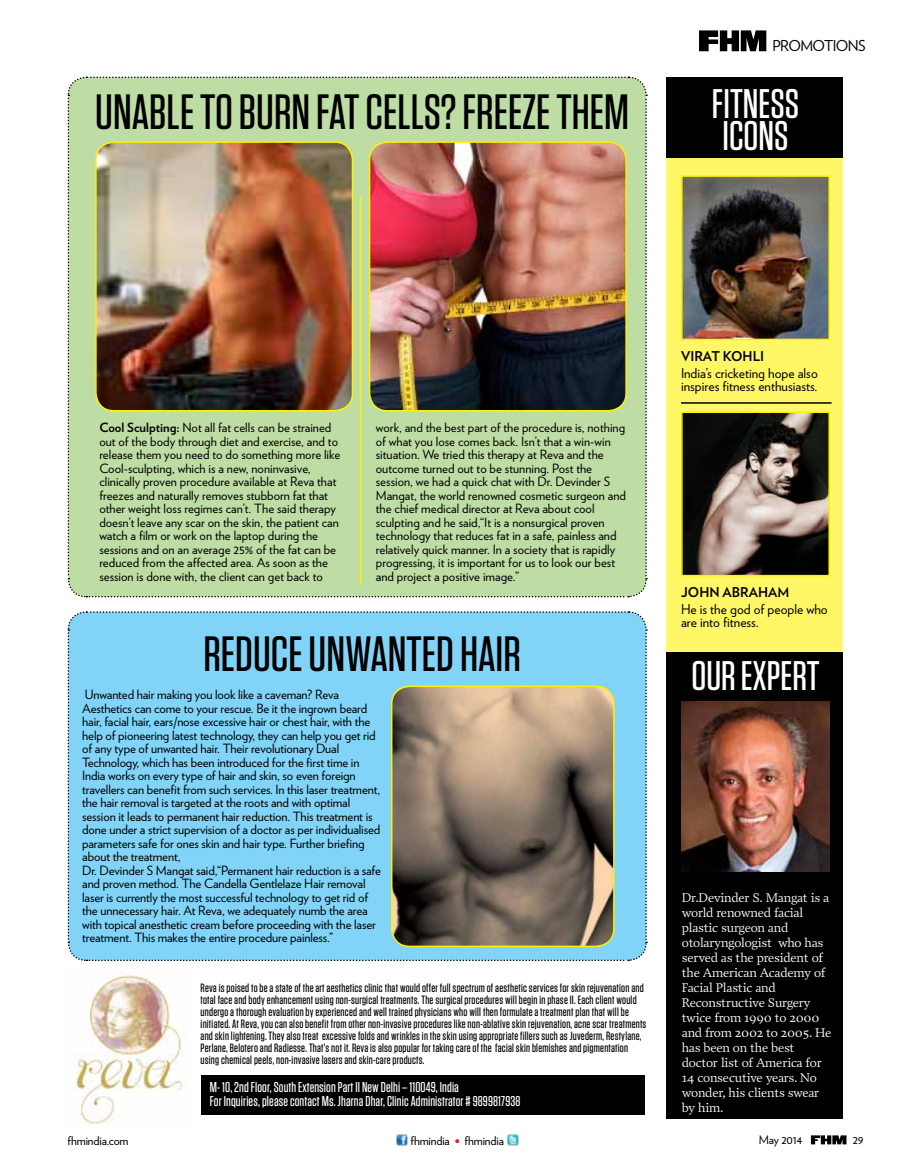
<style>
.page{position:relative;width:906px;height:1174px;background:#fff}
.page>*{position:absolute;margin:0;border:0;box-sizing:border-box;transform-origin:0 0}
.t1{font:500 49.5px "Tungsten";color:#000}
.t2{font:500 41.25px/32.4px "Tungsten";color:#fff}
.t3{font:15px "Verlag";letter-spacing:-.04em;color:#000}
.t4{font:500 14.25px/13.5px "Tungsten";letter-spacing:.01em;color:#fff}
.t5{font:13.5px/13.5px "Verlag";color:#000}
.t6{font:700 13.5px "Verlag";color:#000}
.t7{font:12.75px/13.5px "Verlag";letter-spacing:-.01em;color:#000}
.t8{font:12.75px/15px "Prensa";letter-spacing:-.02em;color:#fff}
.t9{font:500 12px/12px "Tungsten";letter-spacing:.02em;color:#000}
.t10{font:12px "Verlag";letter-spacing:-.015em;color:#000}
.s1{font-weight:700}
.s2{font-weight:900;font-size:10.5px;color:#ed1d24}
</style>
<div class="page">
<div style="left:67px;top:76px;width:580px;height:522px;background:#bddda4"></div>
<div style="left:67px;top:611px;width:580px;height:351px;background:#81d4f7"></div>
<div style="left:666px;top:77px;width:177px;height:612px;background:#fff766;border-radius:18px"></div>
<img style="left:96px;top:142px;width:256px;height:269px">
<div style="left:95px;top:141px;width:258px;height:270px;border:2px solid #fff200;border-radius:18px"></div>
<img style="left:392px;top:686px;width:222px;height:260px">
<div style="left:391px;top:685px;width:223px;height:262px;border:2px solid #fff200;border-radius:18px"></div>
<img style="left:369px;top:142px;width:257px;height:269px">
<div style="left:369px;top:141px;width:258px;height:270px;border:2px solid #fff200;border-radius:18px"></div>
<hr style="left:360px;top:196px;width:1px;height:389px;background:#fff200">
<div style="left:666px;top:77px;width:177px;height:80px;background:#000"></div>
<div style="left:666px;top:652px;width:177px;height:466px;background:#000"></div>
<img style="left:684px;top:178px;width:143px;height:159px">
<div style="left:681px;top:175px;width:149px;height:165px;border:2px solid #fff200"></div>
<img style="left:684px;top:414px;width:143px;height:159px">
<div style="left:681px;top:411px;width:149px;height:165px;border:2px solid #fff200"></div>
<hr style="left:681px;top:402px;width:150px;height:2px;background:#000">
<svg style="left:699px;top:30px;width:67px;height:21px"></svg>
<img style="left:65px;top:968px;width:121px;height:156px">
<div style="left:201px;top:1075px;width:444px;height:39px;background:#000"></div>
<img style="left:682px;top:702px;width:147px;height:170px">
<svg style="left:811px;top:1135px;width:35px;height:9px"></svg>
<svg style="left:396px;top:1134px;width:11px;height:11px"></svg>
<svg style="left:507px;top:1134px;width:11px;height:11px"></svg>
<h1 class="t1" style="left:95px;top:86px;width:535px">unable to burn fat CELLS? Freeze tHEM</h1>
<p class="t3" style="left:772px;top:35px;width:95px">promotions</p>
<h2 class="t2" style="left:712px;top:88px;width:75px">Fitness icons</h2>
<p class="t7" style="left:99px;top:420px;width:242px"><span class="s1">COOL SCULPTING:</span> Not all fat cells can be strained out of the body through diet and exercise, and to release them you need to do something more like Cool-sculpting, which is a new, noninvasive, clinically proven procedure available at Reva that freezes and naturally removes stubborn fat that other weight loss regimes can’t. The said therapy doesn’t leave any scar on the skin, the patient can watch a film or work on the laptop during the sessions and on an average 25% of the fat can be reduced from the affected area. As soon as the session is done with, the client can get back to</p>
<p class="t7" style="left:376px;top:420px;width:252px">work, and the best part of the procedure is, nothing of what you lose comes back. I sn’t that a win-win situation. We tried this therapy at Reva and the outcome turned out to be stunning. Post the session, we had a quick chat with Dr. Devinder S Mangat, the world renowned cosmetic surgeon and the chief medical director at Reva about cool sculpting and he said,“It is a nonsurgical proven technology that reduces fat in a safe, painless and relatively quick manner. In a society that is rapidly progressing, it is important for us to look our best and project a positive image.”</p>
<h1 class="t1" style="left:203px;top:628px;width:319px">Reduce unwanted hair</h1>
<p class="t7" style="left:82px;top:687px;width:300px">Unwanted hair making you look like a caveman? Reva Aesthetics can come to your rescue. Be it the ingrown beard hair, facial hair, ears/nose excessive hair or chest hair, with the help of pioneering latest technology, they can help you get rid of any type of unwanted hair. Their revolutionary Dual Technology, which has been introduced for the first time in India works on every type of hair and skin, so even foreign travellers can benefit from such services. In this laser treatment, the hair removal is targeted at the roots and with optimal session it leads to permanent hair reduction. This treatment is done under a strict supervision of a doctor as per individualised parameters safe for ones skin and hair type. Further briefing about the treatment,<br>Dr. Devinder S Mangat said,“Permanent hair reduction is a safe and proven method. The Candella Gentlelaze Hair removal laser is currently the most successful technology to get rid of the unnecessary hair. At Reva, we adequately numb the area with topical anesthetic cream before proceeding with the laser treatment. This makes the entire procedure painless.”</p>
<p class="t9" style="left:201px;top:982px;width:447px">Reva is poised to be a state of the art aesthetics clinic that would offer full spectrum of aesthetic services for skin rejuvenation and total face and body enhancement using non-surgical treatments. The surgical procedures will begin in phase II. Each client would undergo a thorough evaluation by experienced and well trained physicians who will then formulate a treatment plan that will be initiated. At Reva, you can also benefit from other non-invasive procedures like non-ablative skin rejuvenation, acne scar treatments and skin lightening. They also treat excessive folds and wrinkles in the skin using appropriate fillers such as Juvederm, Restylane, Perlane, Belotero and Radiesse. That’s not it. Reva is also popular for taking care of the facial skin blemishes and pigmentation using chemical peels, non-invasive lasers and skin-care products.</p>
<p class="t4" style="left:210px;top:1080px;width:312px">M- 10, 2nd Floor, South Extension Part II New Delhi – 110049, India<br>For Inquiries, please contact Ms. Jharna Dhar, Clinic Administrator # 9899817938</p>
<p class="t6" style="left:681px;top:346px;width:82px">VI RAT KOH LI</p>
<p class="t5" style="left:681px;top:365px;width:138px">India’s cricketing hope also inspires fitness enthusiasts.</p>
<p class="t6" style="left:681px;top:582px;width:18px">JOHN</p>
<p class="t6" style="left:722px;top:582px;width:66px">AB RAHAM</p>
<p class="t5" style="left:681px;top:601px;width:148px">He is the god of people who are into fitness.</p>
<h2 class="t2" style="left:691px;top:660px;width:129px">our expert</h2>
<p class="t8" style="left:682px;top:890px;width:151px">Dr.Devinder S. Mangat is a world renowned facial plastic surgeon and otolaryngologist who has served as the president of the American Academy of<br>Facial Plastic and<br>Reconstructive Surgery twice from 1990 to 2000 and from 2002 to 2005. He has been on the best doctor list of America for<br>14 consecutive years. No wonder, his clients swear by him.</p>
<p class="t10" style="left:68px;top:1131px;width:62px">fhmindia.com</p>
<p class="t10" style="left:410px;top:1131px;width:95px">fhmindia <span class="s2">•</span> fhmindia</p>
<p class="t10" style="left:759px;top:1131px;width:45px">May 2014</p>
<p class="t10" style="left:853px;top:1131px;width:12px">29</p>
</div>
